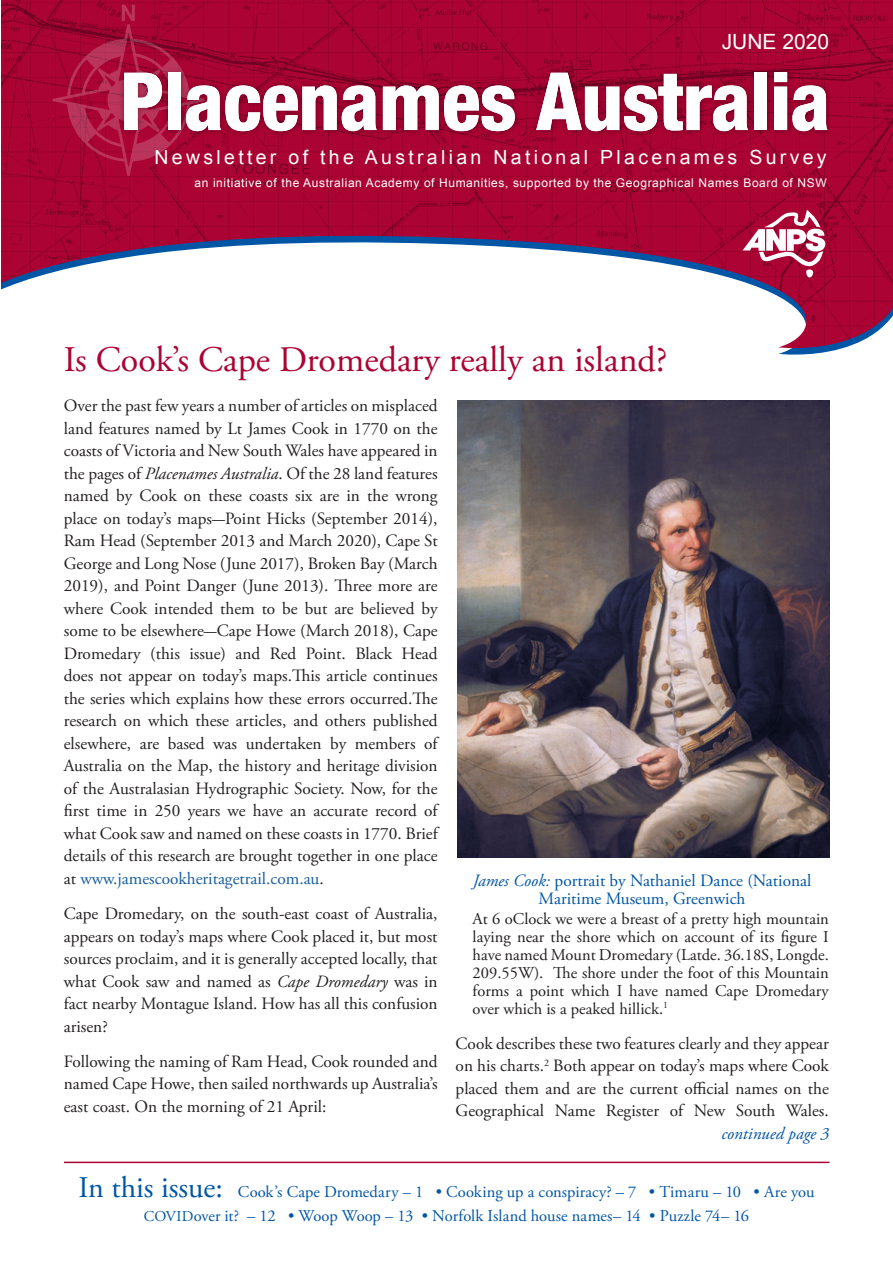
<style>
.page{position:relative;width:893px;height:1263px;background:#fff}
.page>*{position:absolute;margin:0;border:0;box-sizing:border-box;transform-origin:0 0}
.heading{font:36px "Adobe Garamond Pro";color:#ab0333}
.t1{font:21px "Arial";color:#fff}
.t2{font:19.5px "Arial";letter-spacing:.17em;color:#fff}
.text{font:17.25px/22.5px "Adobe Garamond Pro";color:#231f20;text-align:justify}
.t3{font:17.25px/18px "Adobe Garamond Pro";letter-spacing:-.025em;color:#0155a5;text-align:center}
.t4{font:italic 17.25px "Adobe Garamond Pro";color:#0155a5}
.text-2{font:16.5px/18px "Adobe Garamond Pro";color:#231f20;text-align:justify}
.t5{font:16.5px/24px "Adobe Garamond Pro";letter-spacing:-.01em;color:#0155a5;text-align:center}
.t6{font:12px "Arial";letter-spacing:.05em;color:#fff}
.s1{font-style:italic}
.s2{color:#175d9e}
.s3{font-size:30px}
.s4{font-size:15px}
</style>
<div class="page">
<img style="left:1px;top:0;width:892px;height:350px">
<hr style="left:64px;top:1161px;width:765px;height:2px;background:#ab0333">
<img style="left:377px;top:64px;width:452px;height:76px">
<svg style="left:52px;top:5px;width:325px;height:171px;background:#b22950"></svg>
<svg style="left:383px;top:86px;width:132px;height:45px"></svg>
<svg style="left:536px;top:73px;width:212px;height:58px"></svg>
<div style="left:754px;top:73px;width:13px;height:57px;background:#fff"></div>
<svg style="left:774px;top:72px;width:53px;height:59px"></svg>
<svg style="left:742px;top:210px;width:83px;height:67px"></svg>
<img style="left:457px;top:401px;width:372px;height:457px">
<p class="t1" style="left:722px;top:28px;width:109px">JUNE 2020</p>
<p class="t2" style="left:155px;top:145px;width:674px">Newsletter of the Australian National Placenames Survey</p>
<p class="t6" style="left:195px;top:175px;width:634px">an initiative of the Australian Academy of Humanities, supported by the Geographical Names Board of NSW</p>
<p class="heading" style="left:64px;top:337px;width:605px">Is Cook’s Cape Dromedary really an island?</p>
<p class="text" style="left:64px;top:395px;width:377px;text-align:left">Over the past few years a number of articles on misplaced land features named by Lt James Cook in 1770 on the coasts of Victoria and New South Wales have appeared in the pages of <span class="s1">Placenames Australia</span>. Of the 28 land features named by Cook on these coasts six are in the wrong place on today’s maps-Point Hicks (September 2014), Ram Head (September 2013 and March 2020), Cape St George and Long Nose (June 2017), Broken Bay (March 2019), and Point Danger (June 2013). Three more are where Cook intended them to be but are believed by some to be elsewhere-Cape Howe (March 2018), Cape Dromedary (this issue) and Red Point. Black Head does not appear on today’s maps.This article continues the series which explains how these errors occurred.The research on which these articles, and others published elsewhere, are based was undertaken by members of Australia on the Map, the history and heritage division of the Australasian Hydrographic Society. Now, for the first time in 250 years we have an accurate record of what Cook saw and named on these coasts in 1770. Brief details of this research are brought together in one place at <span class="s2">www.jamescookheritagetrail.com.au</span>.</p>
<p class="text" style="left:64px;top:903px;width:375px">Cape Dromedary, on the south-east coast of Australia, appears on today’s maps where Cook placed it, but most sources proclaim, and it is generally accepted locally, that what Cook saw and named as <span class="s1">Cape Dromedary</span> was in fact nearby Montague Island. How has all this confusion arisen?</p>
<p class="text" style="left:64px;top:1051px;width:375px">Following the naming of Ram Head, Cook rounded and named Cape Howe, then sailed northwards up Australia’s east coast. On the morning of 21 April:</p>
<p class="t3" style="left:473px;top:872px;width:340px"><span class="s1">James Cook:</span> portrait by Nathaniel Dance (National<br>Maritime Museum, Greenwich</p>
<p class="text-2" style="left:473px;top:910px;width:358px">At 6 oClock we were a breast of a pretty high mountain laying near the shore which on account of its figure I have named Mount Dromedary (Latde. 36.18S, Longde.<br>209.55W). The shore under the foot of this Mountain forms a point which I have named Cape Dromedary over which is a peaked hillick.<sup>1</sup></p>
<p class="text" style="left:456px;top:1033px;width:375px">Cook describes these two features clearly and they appear on his charts.<sup>2</sup> Both appear on today’s maps where Cook placed them and are the current official names on the Geographical Name Register of New South Wales.</p>
<p class="t4" style="left:721px;top:1123px;width:109px">continued page 3</p>
<p class="t5" style="left:79px;top:1180px;width:737px"><span class="s3">In this issue:</span> Cook’s Cape Dromedary – 1 • Cooking up a conspiracy? – 7 • Timaru – 10 • Are you<br><span class="s4">COVID</span>over it? – 12 • Woop Woop – 13 • Norfolk Island house names– 14 • Puzzle 74– 16</p>
</div>
